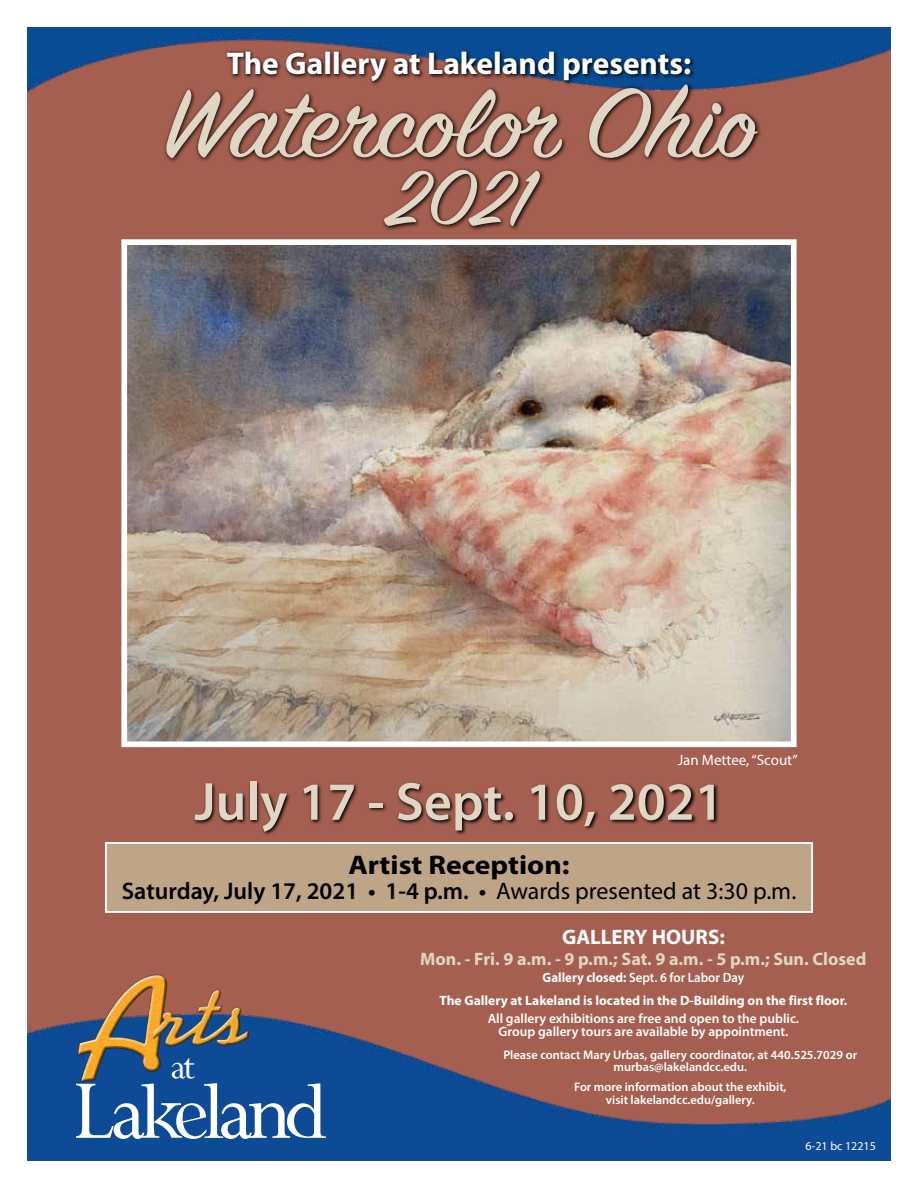
<style>
.page{position:relative;width:918px;height:1188px;background:#fff}
.page>*{position:absolute;margin:0;border:0;box-sizing:border-box;transform-origin:0 0}
.t1{font:108px "Sign Painter House Script";color:#dfd6c4;scale:1.1 1}
.t2{font:87px "Sign Painter House Script";color:#dfd6c5;scale:1.1 1}
.t3{font:600 54px "Myriad Pro";color:#dfd6c4}
.t4{font:40.8px "Perpetua";color:#fff}
.t5{font:700 31.5px "Myriad Pro";color:#fff}
.t6{font:700 27px "Myriad Pro";color:#000;scale:1.1 1}
.t7{font:600 24px "Myriad Pro";color:#000}
.t8{font:700 21px "Myriad Pro";color:#fff}
.t9{font:700 18px "Myriad Pro";color:#dfd6c4}
.t10{font:15px "Myriad Pro";color:#fff}
.t11{font:700 13.5px/23.4px "Myriad Pro";color:#fff;text-align:center;scale:.95 1}
.t12{font:600 13.5px/13.5px "Myriad Pro";color:#fff;text-align:center}
.t13{font:600 12.45px/12.5px "Myriad Pro";color:#fff;text-align:center}
.t14{font:12px "Myriad Pro";color:#fff}
.s1{color:#dfd6c5}
.s2{font-weight:400}
.s3{font-weight:600}
</style>
<div class="page">
<div style="left:27px;top:27px;width:864px;height:1134px;background:#a55f50"></div>
<img style="left:27px;top:1016px;width:864px;height:145px">
<svg style="left:194px;top:780px;width:525px;height:55px"></svg>
<img style="left:27px;top:27px;width:864px;height:66px">
<svg style="left:225px;top:49px;width:471px;height:32px"></svg>
<svg style="left:76px;top:1083px;width:250px;height:56px;background:#537fb4"></svg>
<img style="left:72px;top:974px;width:191px;height:112px">
<img style="left:128px;top:246px;width:662px;height:494px">
<div style="left:121px;top:239px;width:676px;height:508px;border:6px solid #fff"></div>
<svg style="left:164px;top:81px;width:599px;height:150px"></svg>
<div style="left:105px;top:842px;width:708px;height:71px;background:#bea587;border:2px solid #fff"></div>
<h3 class="t5" style="left:227px;top:42px;width:466px">The Gallery at Lakeland presents:</h3>
<h1 class="t1" style="left:162px;top:57px;width:542px">Watercolor <span class="s1">Ohio</span></h1>
<h2 class="t2" style="left:387px;top:144px;width:133px">2021</h2>
<p class="t10" style="left:678px;top:750px;width:122px">Jan Mettee, “Scout”</p>
<h3 class="t3" style="left:194px;top:767px;width:531px">July 17 - Sept. 10, 2021</h3>
<h3 class="t6" style="left:348px;top:847px;width:203px">Artist Reception:</h3>
<h3 class="t7" style="left:122px;top:876px;width:676px">Saturday, July 17, 2021 • 1-4 p.m. • <span class="s2">Awards presented at 3:30 p.m.</span></h3>
<h3 class="t4" style="left:171px;top:1040px;width:26px">at</h3>
<h3 class="t8" style="left:562px;top:923px;width:164px">GALLERY HOURS:</h3>
<h3 class="t9" style="left:420px;top:947px;width:448px">Mon. - Fri. 9 a.m. - 9 p.m.; Sat. 9 a.m. - 5 p.m.; Sun. Closed</h3>
<p class="t11" style="left:439px;top:965px;width:431px">Gallery closed: <span class="s3">Sept. 6 for Labor Day<br></span>The Gallery at Lakeland is located in the D-Building on the first floor.</p>
<p class="t12" style="left:488px;top:1011px;width:313px">All gallery exhibitions are free and open to the public.<br>Group gallery tours are available by appointment.</p>
<p class="t13" style="left:503px;top:1048px;width:355px">Please contact Mary Urbas, gallery coordinator, at 440.525.7029 or murbas@lakelandcc.edu.</p>
<p class="t13" style="left:574px;top:1081px;width:214px">For more information about the exhibit, visit lakelandcc.edu/gallery.</p>
<p class="t14" style="left:806px;top:1139px;width:72px">6-21 bc 12215</p>
</div>
